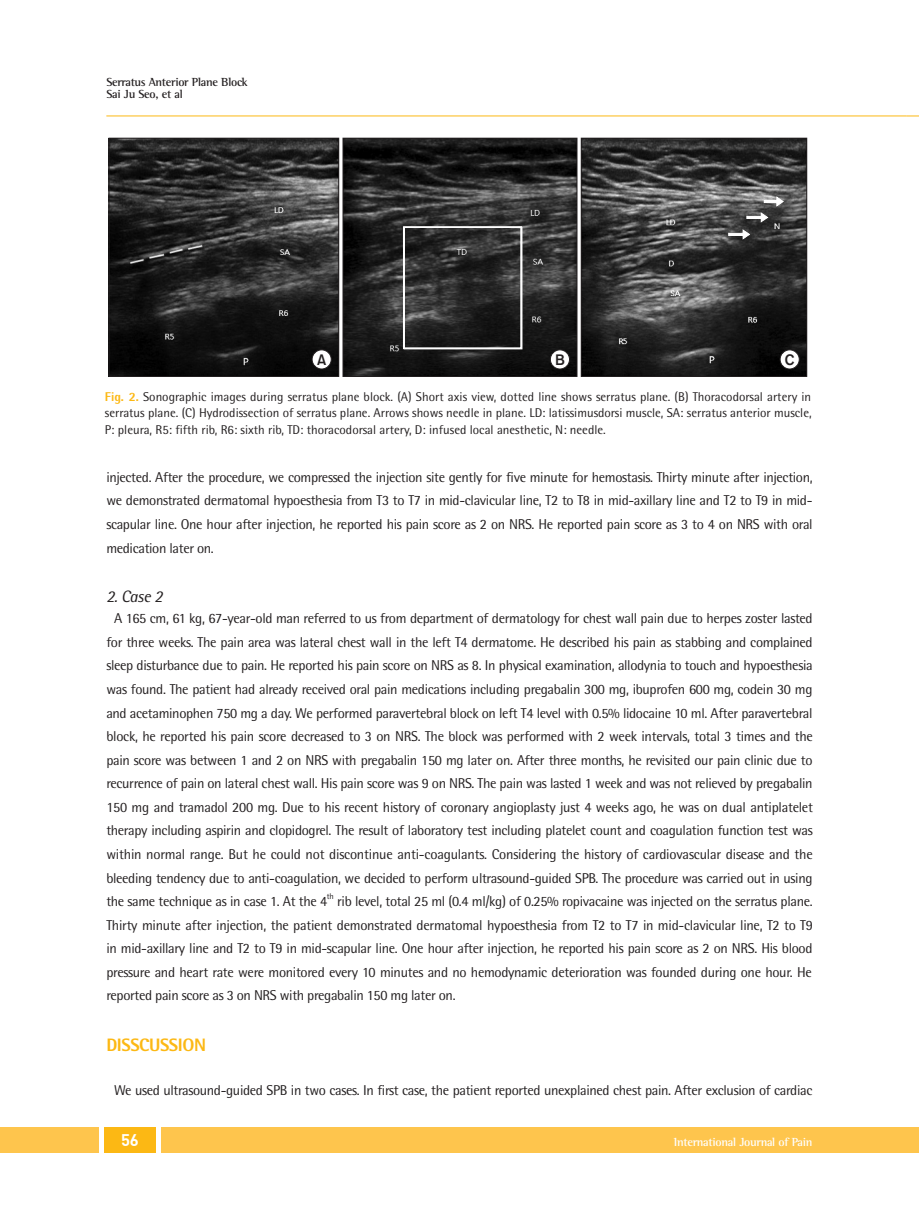
<style>
.page{position:relative;width:919px;height:1217px;background:#fff}
.page>*{position:absolute;margin:0;border:0;box-sizing:border-box;transform-origin:0 0}
.큰제목{font:800 18px "Rotis Semi Sans Std";letter-spacing:-.025em;color:#fcb814}
._1{font:italic 16.5px "Rotis Semi Sans Std";color:#231f20}
.논문제목_영문{font:16.5px "Dinbol";color:#fff}
.t1{font:15px "Gothic 725 BT Bold A";color:#231f20}
.본문{font:14.25px/23.5px "Rotis Semi Sans Std";letter-spacing:-.025em;color:#231f20;text-align:justify}
.표_캡션{font:12.75px/16.5px "Rotis Semi Sans Std";color:#231f20;text-align:justify}
.머리말{font:700 12px "Rotis Semi Serif Std";letter-spacing:-.025em;color:#231f20}
.논문제목_영문-2{font:700 12px "Rotis Semi Serif Std";letter-spacing:-.025em;color:#fff}
.본문-2{font:8.25px "Rotis Semi Sans Std";color:#231f20}
.s1{font-weight:800;color:#fcb814}
</style>
<div class="page">
<hr style="left:106px;top:115px;width:800px;height:1px;background:#fcb814">
<svg style="left:906px;top:116px;width:12px;height:1px"></svg>
<div style="left:906px;top:1127px;width:12px;height:25px;background:#fec54d"></div>
<div style="left:104px;top:1127px;width:51px;height:25px;background:#fcb814"></div>
<div style="left:161px;top:1127px;width:745px;height:25px;background:#fec54d"></div>
<div style="left:0;top:1127px;width:99px;height:25px;background:#fec54d"></div>
<svg style="left:108px;top:138px;width:699px;height:239px;background:#303030"></svg>
<svg style="left:728px;top:229px;width:21px;height:10px"></svg>
<svg style="left:746px;top:212px;width:22px;height:10px"></svg>
<svg style="left:763px;top:197px;width:20px;height:9px"></svg>
<div style="left:403px;top:226px;width:119px;height:123px;border:2px solid #fff"></div>
<div style="left:312px;top:350px;width:19px;height:19px;background:#fff;border-radius:50%"></div>
<div style="left:312px;top:349px;width:19px;height:20px;border:1px solid #231f20;border-radius:50%"></div>
<div style="left:550px;top:350px;width:19px;height:19px;background:#fff;border-radius:50%"></div>
<div style="left:550px;top:349px;width:19px;height:20px;border:1px solid #231f20;border-radius:50%"></div>
<div style="left:780px;top:350px;width:19px;height:19px;background:#fff;border-radius:50%"></div>
<div style="left:779px;top:349px;width:20px;height:20px;border:1px solid #231f20;border-radius:50%"></div>
<p class="머리말" style="left:106px;top:74px;width:143px">Serratus Anterior Plane Block</p>
<p class="머리말" style="left:106px;top:87px;width:78px">Sai Ju Seo, et al</p>
<p class="t1" style="left:317px;top:350px;width:11px">A</p>
<p class="t1" style="left:555px;top:350px;width:11px">B</p>
<p class="t1" style="left:784px;top:350px;width:11px">C</p>
<p class="표_캡션" style="left:105px;top:388px;width:708px"><span class="s1">Fig. 2.</span> Sonographic images during serratus plane block. (A) Short axis view, dotted line shows serratus plane. (B) Thoracodorsal artery in serratus plane. (C) Hydrodissection of serratus plane. Arrows shows needle in plane. LD: latissimusdorsi muscle, SA: serratus anterior muscle, P: pleura, R5: fifth rib, R6: sixth rib, TD: thoracodorsal artery, D: infused local anesthetic, N: needle.</p>
<p class="본문" style="left:106px;top:465px;width:707px">injected. After the procedure, we compressed the injection site gently for five minute for hemostasis. Thirty minute after injection, we demonstrated dermatomal hypoesthesia from T3 to T7 in mid-clavicular line, T2 to T8 in mid-axillary line and T2 to T9 in mid&shy;scapular line. One hour after injection, he reported his pain score as 2 on NRS. He reported pain score as 3 to 4 on NRS with oral medication later on.</p>
<p class="_1" style="left:106px;top:586px;width:58px">2. Case 2</p>
<p class="본문" style="left:106px;top:606px;width:708px;text-indent:8px">A 165 cm, 61 kg, 67-year-old man referred to us from department of dermatology for chest wall pain due to herpes zoster lasted for three weeks. The pain area was lateral chest wall in the left T4 dermatome. He described his pain as stabbing and complained sleep disturbance due to pain. He reported his pain score on NRS as 8. In physical examination, allodynia to touch and hypoesthesia was found. The patient had already received oral pain medications including pregabalin 300 mg, ibuprofen 600 mg, codein 30 mg and acetaminophen 750 mg a day. We performed paravertebral block on left T4 level with 0.5% lidocaine 10 ml. After paravertebral block, he reported his pain score decreased to 3 on NRS. The block was performed with 2 week intervals, total 3 times and the pain score was between 1 and 2 on NRS with pregabalin 150 mg later on. After three months, he revisited our pain clinic due to recurrence of pain on lateral chest wall. His pain score was 9 on NRS. The pain was lasted 1 week and was not relieved by pregabalin 150 mg and tramadol 200 mg. Due to his recent history of coronary angioplasty just 4 weeks ago, he was on dual antiplatelet therapy including aspirin and clopidogrel. The result of laboratory test including platelet count and coagulation function test was within normal range. But he could not discontinue anti-coagulants. Considering the history of cardiovascular disease and the bleeding tendency due to anti-coagulation, we decided to perform ultrasound-guided SPB. The procedure was carried out in using the same technique as in case 1. At the 4</p>
<p class="본문-2" style="left:327px;top:891px;width:8px">th</p>
<p class="본문" style="left:106px;top:889px;width:708px;text-indent:231px">rib level, total 25 ml (0.4 ml/kg) of 0.25% ropivacaine was injected on the serratus plane.<br>Thirty minute after injection, the patient demonstrated dermatomal hypoesthesia from T2 to T7 in mid-clavicular line, T2 to T9 in mid-axillary line and T2 to T9 in mid-scapular line. One hour after injection, he reported his pain score as 2 on NRS. His blood pressure and heart rate were monitored every 10 minutes and no hemodynamic deterioration was founded during one hour. He reported pain score as 3 on NRS with pregabalin 150 mg later on.</p>
<p class="큰제목" style="left:106px;top:1032px;width:101px">DISSCUSSION</p>
<p class="본문" style="left:114px;top:1077px;width:700px">We used ultrasound-guided SPB in two cases. In first case, the patient reported unexplained chest pain. After exclusion of cardiac</p>
<p class="논문제목_영문" style="left:121px;top:1129px;width:19px">56</p>
<p class="논문제목_영문-2" style="left:674px;top:1134px;width:140px">International Journal of Pain</p>
</div>
